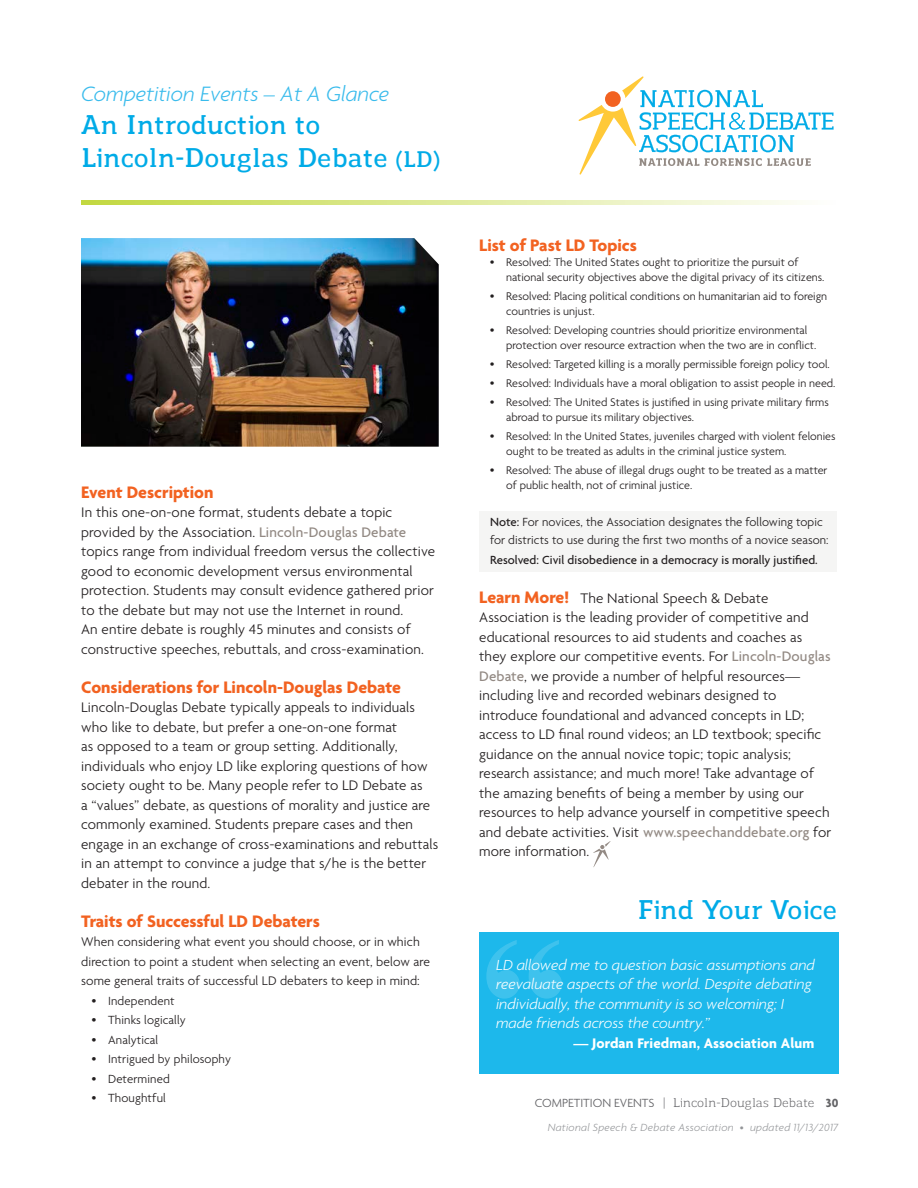
<style>
.page{position:relative;width:918px;height:1188px;background:#fff}
.page>*{position:absolute;margin:0;border:0;box-sizing:border-box;transform-origin:0 0}
.t1{font:700 180px "Times New Roman";color:#fff}
.t2{font:600 27px/33px "Regan Slab";color:#00abe7}
.t3{font:italic 300 22.5px "Agenda";color:#39bbec}
.t4{font:700 18px "Agenda";color:#f26221}
.t5{font:italic 300 15.75px/19.5px "Agenda";color:#fff}
.t6{font:300 15px/19.5px "Agenda";letter-spacing:.01em;color:#231f20}
.t7{font:700 15px "Agenda";letter-spacing:.01em;color:#fff}
.t8{font:300 13.5px/19.5px "Agenda";letter-spacing:.01em;color:#231f20}
.t9{font:300 12.75px/18px "Agenda";letter-spacing:.005em;color:#231f20}
.t10{font:500 12.75px "Agenda";letter-spacing:.005em;color:#231f20}
.t11{font:12.75px "Regan Slab";letter-spacing:-.01em;color:#636366}
.t12{font:300 12px/15px "Agenda";color:#231f20}
.t13{font:italic 300 11.25px "Agenda";letter-spacing:.025em;color:#939598}
.s1{font-size:22.5px}
.s2{font-weight:500;color:#938a84}
.s3{font-family:"Times";font-weight:400}
.s4{font-weight:500}
.s5{font-weight:700;font-size:18px;color:#f26221}
.s6{font-family:"Agenda";font-weight:300}
.s7{font-family:"Agenda";font-weight:700}
.s8{font-style:normal}
</style>
<div class="page">
<svg style="left:81px;top:200px;width:716px;height:5px;background:#deea99"></svg>
<svg style="left:579px;top:76px;width:255px;height:99px"></svg>
<div style="left:479px;top:511px;width:358px;height:61px;background:#f5f5f4"></div>
<svg style="left:593px;top:841px;width:18px;height:26px"></svg>
<img style="left:81px;top:238px;width:358px;height:209px">
<div style="left:479px;top:932px;width:359px;height:142px;background:#1db8eb"></div>
<p class="t3" style="left:81px;top:81px;width:310px">Competition Events – At A Glance</p>
<p class="t2" style="left:81px;top:107px;width:361px">An Introduction to<br>Lincoln-Douglas Debate <span class="s1">(LD)</span></p>
<p class="t4" style="left:81px;top:482px;width:134px">Event Description</p>
<p class="t6" style="left:81px;top:503px;width:356px">In this one-on-one format, students debate a topic provided by the Association. <span class="s2">Lincoln-Douglas Debate </span>topics range from individual freedom versus the collective good to economic development versus environmental protection. Students may consult evidence gathered prior to the debate but may not use the Internet in round.<br>An entire debate is roughly 45 minutes and consists of constructive speeches, rebuttals, and cross-examination.</p>
<p class="t4" style="left:81px;top:677px;width:321px">Considerations for Lincoln-Douglas Debate</p>
<p class="t6" style="left:81px;top:698px;width:359px">Lincoln-Douglas Debate typically appeals to individuals who like to debate, but prefer a one-on-one format<br>as opposed to a team or group setting. Additionally, individuals who enjoy LD like exploring questions of how society ought to be. Many people refer to LD Debate as<br>a “values” debate, as questions of morality and justice are commonly examined. Students prepare cases and then engage in an exchange of cross-examinations and rebuttals in an attempt to convince a judge that s/he is the better debater in the round.</p>
<p class="t4" style="left:81px;top:911px;width:240px">Traits of Successful LD Debaters</p>
<p class="t8" style="left:81px;top:933px;width:350px">When considering what event you should choose, or in which direction to point a student when selecting an event, below are some general traits of successful LD debaters to keep in mind:</p>
<p class="t9" style="left:92px;top:992px;width:84px"><span class="s3">•</span> Independent</p>
<p class="t9" style="left:92px;top:1012px;width:95px"><span class="s3">•</span> Thinks logically</p>
<p class="t9" style="left:92px;top:1031px;width:68px"><span class="s3">•</span> Analytical</p>
<p class="t9" style="left:92px;top:1051px;width:141px"><span class="s3">•</span> Intrigued by philosophy</p>
<p class="t9" style="left:92px;top:1070px;width:79px"><span class="s3">•</span> Determined</p>
<p class="t9" style="left:92px;top:1090px;width:75px"><span class="s3">•</span> Thoughtful</p>
<p class="t4" style="left:479px;top:236px;width:159px">List of Past LD Topics</p>
<p class="t12" style="left:506px;top:255px;width:320px;text-indent:-16px"><span class="s3">•</span> Resolved: The United States ought to prioritize the pursuit of national security objectives above the digital privacy of its citizens.</p>
<p class="t12" style="left:506px;top:289px;width:322px;text-indent:-16px"><span class="s3">•</span> Resolved: Placing political conditions on humanitarian aid to foreign countries is unjust.</p>
<p class="t12" style="left:506px;top:324px;width:312px;text-indent:-16px"><span class="s3">•</span> Resolved: Developing countries should prioritize environmental protection over resource extraction when the two are in conflict.</p>
<p class="t12" style="left:490px;top:358px;width:341px"><span class="s3">•</span> Resolved: Targeted killing is a morally permissible foreign policy tool.</p>
<p class="t12" style="left:490px;top:377px;width:347px"><span class="s3">•</span> Resolved: Individuals have a moral obligation to assist people in need.</p>
<p class="t12" style="left:506px;top:396px;width:324px;text-indent:-16px"><span class="s3">•</span> Resolved: The United States is justified in using private military firms abroad to pursue its military objectives.</p>
<p class="t12" style="left:506px;top:430px;width:331px;text-indent:-16px"><span class="s3">•</span> Resolved: In the United States, juveniles charged with violent felonies ought to be treated as adults in the criminal justice system.</p>
<p class="t12" style="left:506px;top:464px;width:323px;text-indent:-16px"><span class="s3">•</span> Resolved: The abuse of illegal drugs ought to be treated as a matter of public health, not of criminal justice.</p>
<p class="t9" style="left:490px;top:514px;width:340px"><span class="s4">Note:</span> For novices, the Association designates the following topic for districts to use during the first two months of a novice season:</p>
<p class="t10" style="left:490px;top:553px;width:329px">Resolved: Civil disobedience in a democracy is morally justified.</p>
<p class="t6" style="left:479px;top:589px;width:353px"><span class="s5">Learn More!</span> The National Speech &amp; Debate Association is the leading provider of competitive and educational resources to aid students and coaches as they explore our competitive events. For <span class="s2">Lincoln-Douglas Debate</span>, we provide a number of helpful resources— including live and recorded webinars designed to introduce foundational and advanced concepts in LD; access to LD final round videos; an LD textbook; specific guidance on the annual novice topic; topic analysis; research assistance; and much more! Take advantage of the amazing benefits of being a member by using our resources to help advance yourself in competitive speech and debate activities. Visit <span class="s2">www.speechanddebate.org</span> for more information.</p>
<p class="t2" style="left:637px;top:892px;width:201px">Find Your Voice</p>
<h1 class="t1" style="left:479px;top:877px;width:91px">“</h1>
<p class="t5" style="left:496px;top:955px;width:320px">LD allowed me to question basic assumptions and reevaluate aspects of the world. Despite debating individually, the community is so welcoming; I made friends across the country.”</p>
<p class="t7" style="left:573px;top:1035px;width:243px">— Jordan Friedman, Association Alum</p>
<p class="t11" style="left:535px;top:1094px;width:305px"><span class="s6">COMPETITION EVENTS</span> | Lincoln-Douglas Debate <span class="s7">30</span></p>
<p class="t13" style="left:548px;top:1121px;width:292px">National Speech &amp; Debate Association <span class="s8">•</span> updated 11/13/2017</p>
</div>
